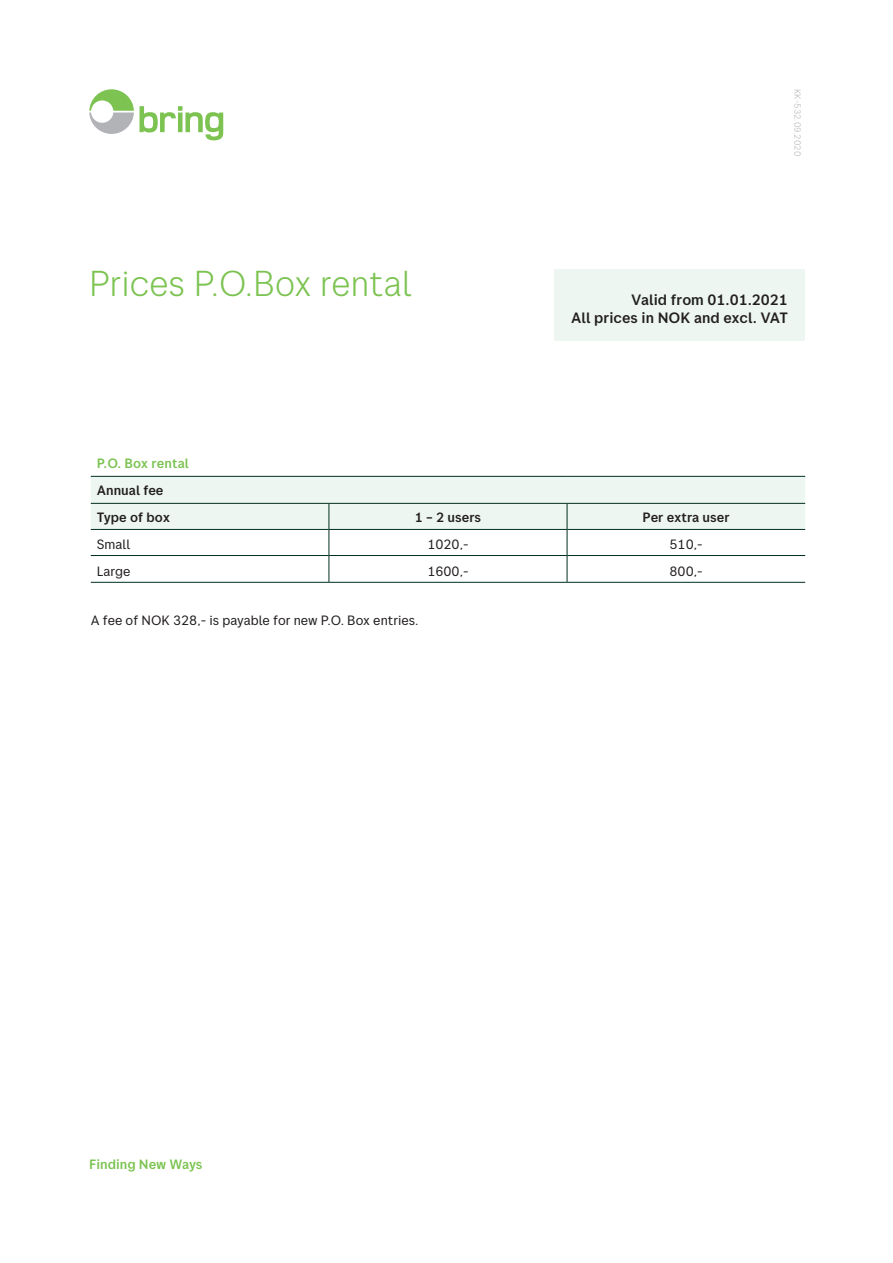
<style>
.page{position:relative;width:893px;height:1263px;background:#fff}
.page>*{position:absolute;margin:0;border:0;box-sizing:border-box;transform-origin:0 0}
.Posten___H1{font:300 36px "Posten Sans";color:#7cc352}
.Posten___H1-2{font:500 15px/18px "Posten Sans";color:#231f20;text-align:right}
.Posten___H1-3{font:13.5px "Posten Sans";color:#231f20}
.Posten___H1-4{font:500 13.5px "Posten Sans";color:#231f20}
.Posten___H1-5{font:500 13.5px "Posten Sans";color:#7cc352}
.t1{font:300 9px "Posten Sans";color:#b2b3b7}
</style>
<div class="page">
<hr style="left:91px;top:582px;width:238px;height:1px;background:#002e20">
<hr style="left:329px;top:582px;width:238px;height:1px;background:#002e20">
<hr style="left:567px;top:582px;width:238px;height:1px;background:#002e20">
<svg style="left:91px;top:476px;width:714px;height:106px"></svg>
<div style="left:554px;top:269px;width:251px;height:71px;background:#edf6f0"></div>
<svg style="left:140px;top:106px;width:83px;height:34px"></svg>
<svg style="left:89px;top:89px;width:45px;height:45px"></svg>
<p class="Posten___H1" style="left:89px;top:262px;width:324px">Prices P.O.Box rental</p>
<p class="t1" style="left:803px;top:89px;width:68px;rotate:90deg">KK-532.09.2020</p>
<p class="Posten___H1-2" style="left:571px;top:291px;width:218px">Valid from 01.01.2021<br>All prices in NOK and excl. VAT</p>
<p class="Posten___H1-5" style="left:97px;top:455px;width:94px">P.O. Box rental</p>
<p class="Posten___H1-4" style="left:97px;top:482px;width:68px">Annual fee</p>
<p class="Posten___H1-4" style="left:97px;top:509px;width:75px">Type of box</p>
<p class="Posten___H1-4" style="left:415px;top:509px;width:68px">1 – 2 users</p>
<p class="Posten___H1-4" style="left:642px;top:509px;width:89px">Per extra user</p>
<p class="Posten___H1-3" style="left:97px;top:536px;width:35px">Small</p>
<p class="Posten___H1-3" style="left:427px;top:536px;width:43px">1020,-</p>
<p class="Posten___H1-3" style="left:669px;top:536px;width:35px">510,-</p>
<p class="Posten___H1-3" style="left:97px;top:563px;width:35px">Large</p>
<p class="Posten___H1-3" style="left:427px;top:563px;width:43px">1600,-</p>
<p class="Posten___H1-3" style="left:669px;top:563px;width:35px">800,-</p>
<p class="Posten___H1-3" style="left:91px;top:612px;width:329px">A fee of NOK 328,- is payable for new P.O. Box entries.</p>
<p class="Posten___H1-5" style="left:89px;top:1156px;width:115px">Finding New Ways</p>
</div>
